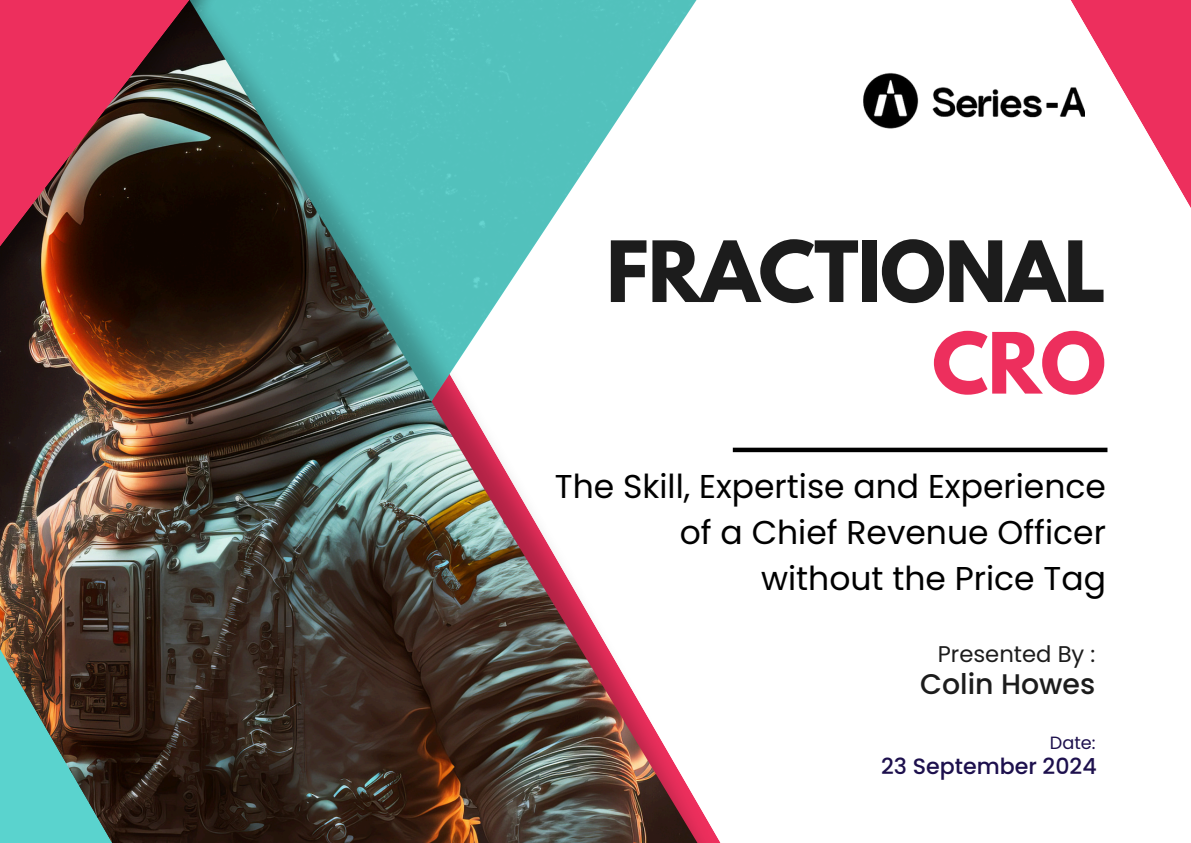
<style>
.page{position:relative;width:1191px;height:843px;background:#fff}
.page>*{position:absolute;margin:0;border:0;box-sizing:border-box;transform-origin:0 0}
.t1{font:700 74.7px/91.5px "League Spartan";letter-spacing:-.01em;color:#1c1c1c;text-align:right}
.t2{font:33px/46px "Poppins";color:#000;text-align:right}
.t3{font:500 28.4px "Poppins";color:#1c1c1c}
.t4{font:22.7px "Poppins";color:#1c1c1c}
.t5{font:500 22.1px "Poppins";color:#1d104d}
.t6{font:17.7px "Poppins";color:#1d104d}
.s1{color:#ed2f5d}
</style>
<div class="page">
<svg style="left:1071px;top:0;width:119px;height:206px;fill:#ed2f5d"></svg>
<img style="left:161px;top:0;width:545px;height:842px">
<svg style="left:0;top:628px;width:161px;height:214px;background:#455c52"></svg>
<img style="left:0;top:0;width:337px;height:628px">
<img style="left:0;top:0;width:253px;height:495px">
<img style="left:863px;top:69px;width:221px;height:64px">
<div style="left:732px;top:447px;width:375px;height:5px;background:#000"></div>
<p class="t1" style="left:606px;top:235px;width:501px">FRACTIONAL<br><span class="s1">CRO</span></p>
<p class="t2" style="left:555px;top:463px;width:552px">The Skill, Expertise and Experience of a Chief Revenue Officer without the Price Tag</p>
<p class="t4" style="left:937px;top:638px;width:159px">Presented By :</p>
<h2 class="t3" style="left:920px;top:663px;width:176px">Colin Howes</h2>
<h1 class="t6" style="left:1049px;top:730px;width:47px">Date:</h1>
<h5 class="t5" style="left:880px;top:750px;width:217px">23 September 2024</h5>
</div>
